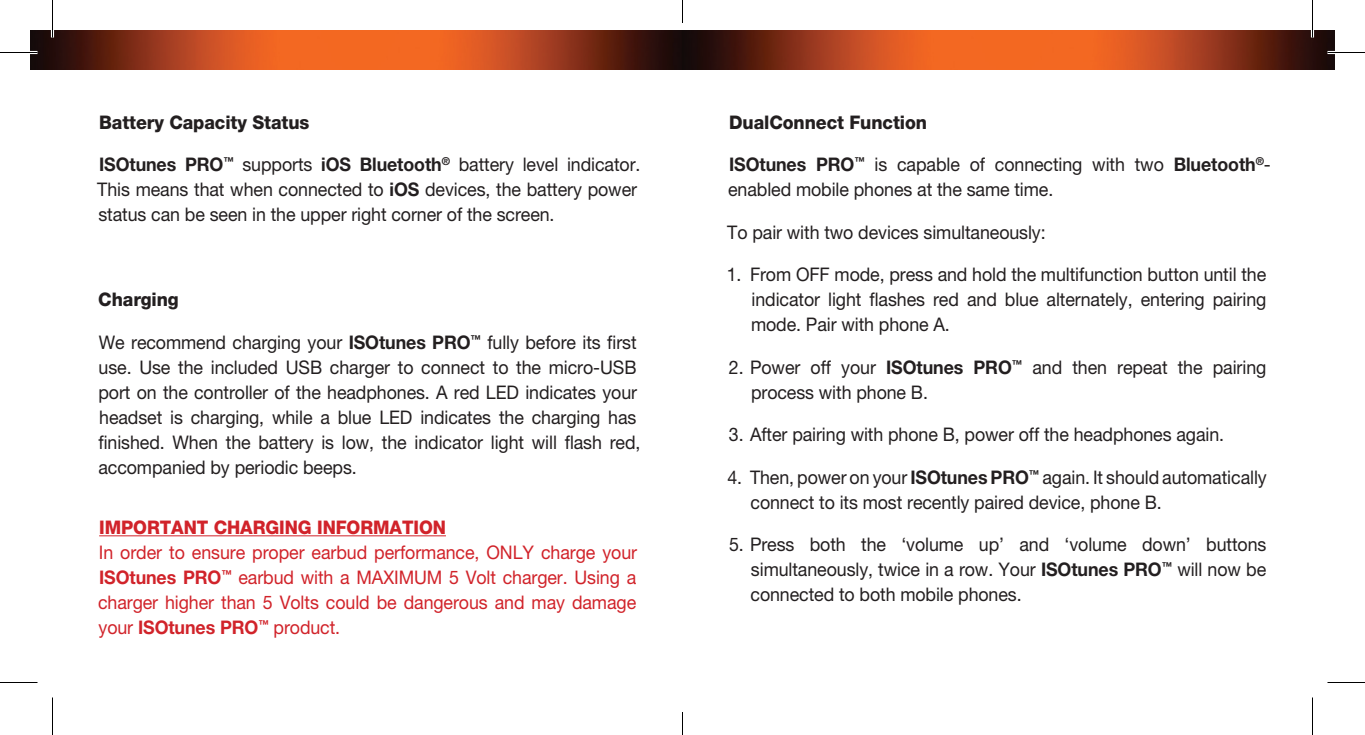
<style>
.page{position:relative;width:1365px;height:735px;background:#fff}
.page>*{position:absolute;margin:0;border:0;box-sizing:border-box;transform-origin:0 0}
.t1{font:18.75px/25px "Helvetica Neue";letter-spacing:-.005em;color:#231f20;scale:.95 1}
.t2{font:18.75px/25px "Helvetica Neue";letter-spacing:-.005em;color:#d1232a;text-align:justify;scale:.95 1}
.t3{font:800 18.75px "Helvetica Neue";letter-spacing:-.005em;color:#231f20;scale:.95 1}
.t4{font:800 18.75px "Helvetica Neue";letter-spacing:-.005em;color:#d1232a;scale:.95 1}
.s1{font-weight:700}
</style>
<div class="page">
<img style="left:30px;top:30px;width:1305px;height:40px">
<hr style="left:99px;top:535px;width:347px;height:1px;background:#d1232a">
<hr style="left:0;top:51px;width:38px;height:3px;background:#fff">
<hr style="left:1328px;top:51px;width:37px;height:3px;background:#fff">
<hr style="left:51px;top:0;width:3px;height:38px;background:#fff">
<hr style="left:1311px;top:0;width:3px;height:38px;background:#fff">
<hr style="left:0;top:52px;width:38px;height:1px;background:#000">
<hr style="left:1328px;top:52px;width:37px;height:1px;background:#000">
<hr style="left:0;top:682px;width:38px;height:1px;background:#000">
<hr style="left:1328px;top:682px;width:37px;height:1px;background:#000">
<hr style="left:52px;top:0;width:1px;height:38px;background:#000">
<hr style="left:52px;top:698px;width:1px;height:37px;background:#000">
<hr style="left:1312px;top:0;width:1px;height:38px;background:#000">
<hr style="left:1312px;top:698px;width:1px;height:37px;background:#000">
<svg style="left:682px;top:0;width:1px;height:22px"></svg>
<svg style="left:682px;top:712px;width:1px;height:23px"></svg>
<p class="t3" style="left:99px;top:111px;width:223px">Battery Capacity Status</p>
<p class="t1" style="left:97px;top:152px;width:573px"><span class="s1">ISOtunes PRO</span><sup>™</sup> supports <span class="s1">iOS Bluetooth</span><sup>®</sup> battery level indicator.<br>This means that when connected to <span class="s1">iOS</span> devices, the battery power status can be seen in the upper right corner of the screen.</p>
<p class="t3" style="left:98px;top:289px;width:86px">Charging</p>
<p class="t1" style="left:98px;top:329px;width:572px">We recommend charging your <span class="s1">ISOtunes PRO</span><sup>™</sup> fully before its first use. Use the included USB charger to connect to the micro-USB port on the controller of the headphones. A red LED indicates your headset is charging, while a blue LED indicates the charging has finished. When the battery is low, the indicator light will flash red, accompanied by periodic beeps.</p>
<p class="t4" style="left:99px;top:516px;width:367px">IMPORTANT CHARGING INFORMATION</p>
<p class="t2" style="left:98px;top:539px;width:569px">In order to ensure proper earbud performance, ONLY charge your <span class="s1">ISOtunes PRO</span><sup>™</sup> earbud with a MAXIMUM 5 Volt charger. Using a charger higher than 5 Volts could be dangerous and may damage your <span class="s1">ISOtunes PRO</span><sup>™</sup> product.</p>
<p class="t3" style="left:729px;top:111px;width:210px">DualConnect Function</p>
<p class="t1" style="left:728px;top:152px;width:573px"><span class="s1">ISOtunes PRO</span><sup>™</sup> is capable of connecting with two <span class="s1">Bluetooth</span><sup>®</sup>- enabled mobile phones at the same time.</p>
<p class="t1" style="left:727px;top:220px;width:337px">To pair with two devices simultaneously:</p>
<p class="t1" style="left:751px;top:262px;width:544px;text-align:justify;text-indent:-24px">1. From OFF mode, press and hold the multifunction button until the indicator light flashes red and blue alternately, entering pairing mode. Pair with phone A.</p>
<p class="t1" style="left:751px;top:355px;width:544px;text-indent:-22px">2. Power off your <span class="s1">ISOtunes PRO</span><sup>™</sup> and then repeat the pairing process with phone B.</p>
<p class="t1" style="left:729px;top:422px;width:523px">3. After pairing with phone B, power off the headphones again.</p>
<p class="t1" style="left:751px;top:465px;width:545px;text-indent:-23px">4. Then, power on your <span class="s1">ISOtunes PRO</span><sup>™</sup> again. It should automatically connect to its most recently paired device, phone B.</p>
<p class="t1" style="left:751px;top:532px;width:545px;text-align:justify;text-indent:-21px">5. Press both the ‘volume up’ and ‘volume down’ buttons simultaneously, twice in a row. Your <span class="s1">ISOtunes PRO</span><sup>™</sup> will now be connected to both mobile phones.</p>
</div>
